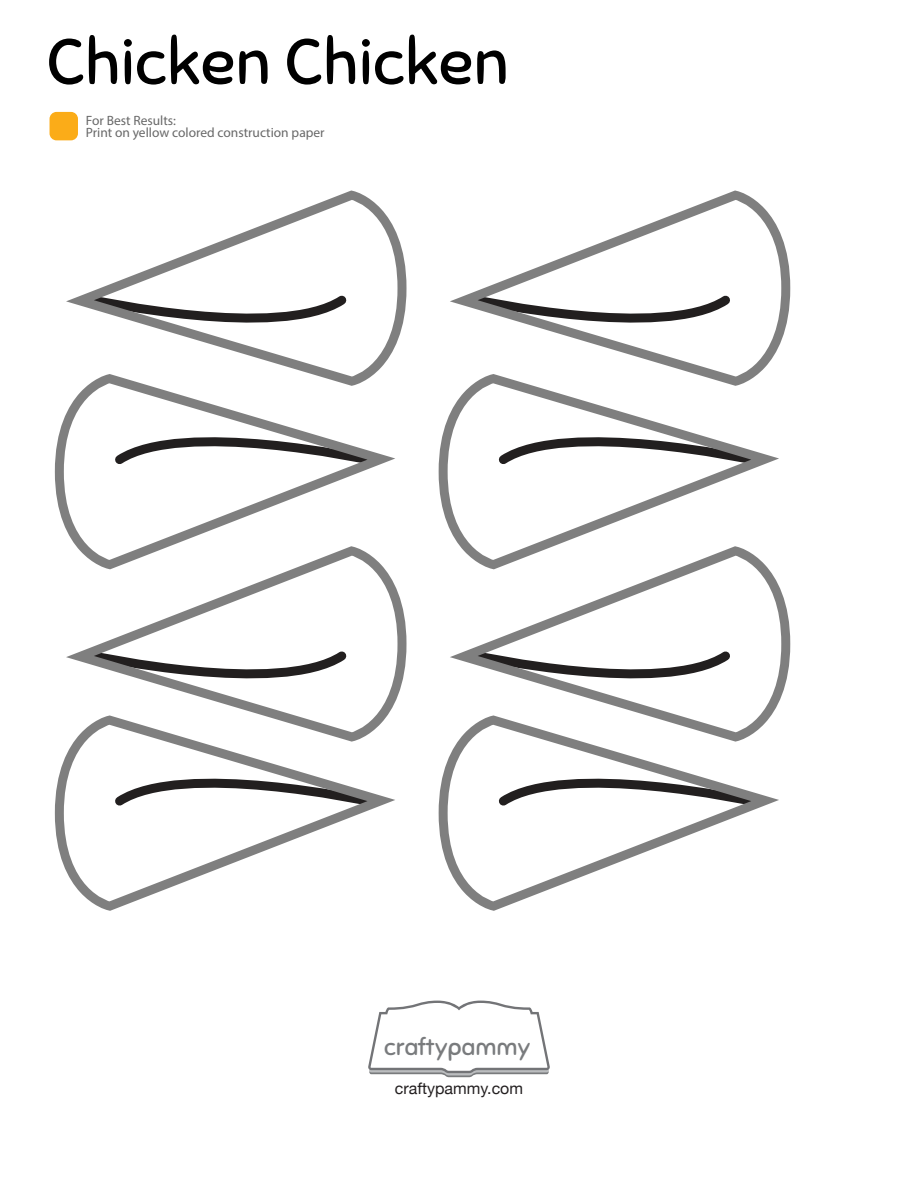
<style>
.page{position:relative;width:918px;height:1188px;background:#fff}
.page>*{position:absolute;margin:0;border:0;box-sizing:border-box;transform-origin:0 0}
.t1{font:64.2px "Sniglet";color:#000}
.t2{font:24px "Sniglet";color:#797b7d}
.t3{font:16.05px "Helvetica Neue";color:#231f20}
.t4{font:13.5px "Myriad Pro";color:#686868}
</style>
<div class="page">
<div style="left:50px;top:112px;width:28px;height:28px;background:#fbac18;border-radius:7px"></div>
<svg style="left:368px;top:1001px;width:182px;height:76px"></svg>
<svg style="left:66px;top:190px;width:341px;height:184px"></svg>
<svg style="left:66px;top:569px;width:341px;height:146px"></svg>
<svg style="left:55px;top:374px;width:340px;height:195px"></svg>
<svg style="left:55px;top:715px;width:340px;height:196px"></svg>
<svg style="left:450px;top:190px;width:340px;height:184px"></svg>
<svg style="left:450px;top:569px;width:340px;height:146px"></svg>
<svg style="left:439px;top:374px;width:340px;height:195px"></svg>
<svg style="left:439px;top:715px;width:340px;height:196px"></svg>
<h1 class="t1" style="left:47px;top:23px;width:464px">Chicken Chicken</h1>
<p class="t4" style="left:86px;top:112px;width:92px">For Best Results:</p>
<p class="t4" style="left:86px;top:124px;width:240px">Print on yellow colored construction paper</p>
<h2 class="t2" style="left:384px;top:1032px;width:148px">craftypammy</h2>
<p class="t3" style="left:395px;top:1076px;width:130px">craftypammy.com</p>
</div>
